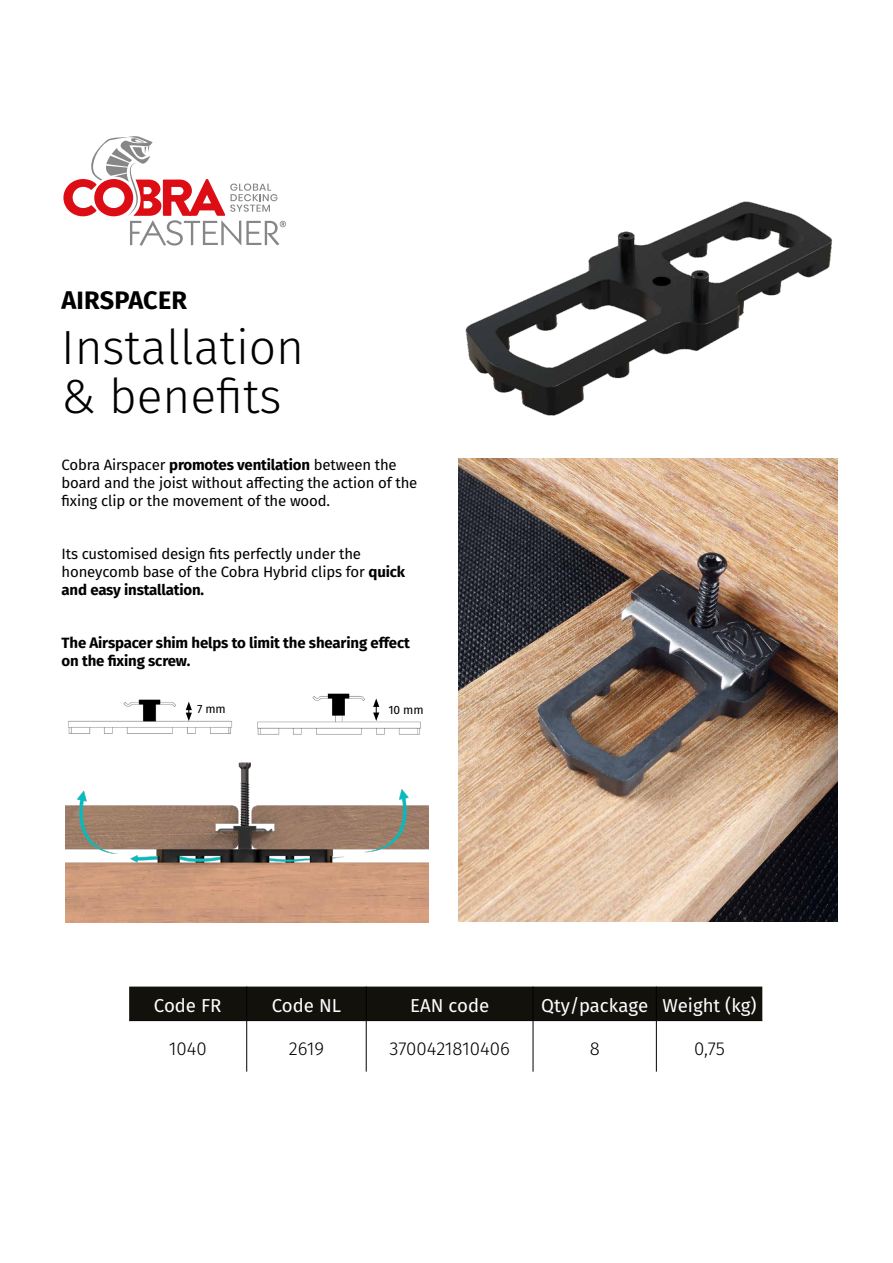
<style>
.page{position:relative;width:893px;height:1263px;background:#fff}
.page>*{position:absolute;margin:0;border:0;box-sizing:border-box;transform-origin:0 0}
.t1{font:300 48px/49.5px "Fira Sans";color:#000}
.t2{font:700 25.2px "Fira Sans";letter-spacing:.01em;color:#000}
.t3{font:18.75px "Fira Sans";color:#fff}
.t4{font:300 18.75px "Fira Sans";color:#000}
.t5{font:15px/18px "Fira Sans";letter-spacing:-.01em;color:#000}
.t6{font:700 15px/18px "Fira Sans";letter-spacing:-.01em;color:#000}
.t7{font:12px "Fira Sans";color:#000}
.s1{font-weight:700}
</style>
<div class="page">
<img style="left:458px;top:458px;width:380px;height:464px">
<img style="left:465px;top:201px;width:368px;height:215px">
<div style="left:129px;top:986px;width:633px;height:34px;background:#12110c"></div>
<hr style="left:246px;top:986px;width:1px;height:34px;background:#000">
<hr style="left:366px;top:986px;width:1px;height:34px;background:#000">
<hr style="left:533px;top:986px;width:1px;height:34px;background:#000">
<hr style="left:656px;top:986px;width:1px;height:34px;background:#000">
<hr style="left:129px;top:1020px;width:118px;height:1px;background:#000">
<hr style="left:247px;top:1020px;width:119px;height:1px;background:#000">
<hr style="left:246px;top:1021px;width:1px;height:50px;background:#000">
<hr style="left:366px;top:1020px;width:167px;height:1px;background:#000">
<hr style="left:366px;top:1021px;width:1px;height:50px;background:#000">
<hr style="left:533px;top:1020px;width:123px;height:1px;background:#000">
<hr style="left:533px;top:1021px;width:1px;height:50px;background:#000">
<hr style="left:656px;top:1020px;width:106px;height:1px;background:#000">
<hr style="left:656px;top:1021px;width:1px;height:50px;background:#000">
<img style="left:66px;top:762px;width:362px;height:161px">
<img style="left:257px;top:693px;width:164px;height:42px">
<img style="left:66px;top:699px;width:171px;height:65px">
<svg style="left:186px;top:702px;width:6px;height:19px"></svg>
<svg style="left:373px;top:698px;width:6px;height:23px"></svg>
<svg style="left:63px;top:136px;width:223px;height:110px"></svg>
<p class="t2" style="left:61px;top:279px;width:127px">AIRSPACER</p>
<p class="t1" style="left:61px;top:322px;width:244px">Installation &amp; benefits</p>
<p class="t5" style="left:62px;top:455px;width:357px">Cobra Airspacer <span class="s1">promotes ventilation</span> between the board and the joist without affecting the action of the fixing clip or the movement of the wood.</p>
<p class="t5" style="left:62px;top:544px;width:345px">Its customised design fits perfectly under the honeycomb base of the Cobra Hybrid clips for <span class="s1">quick and easy installation.</span></p>
<p class="t6" style="left:62px;top:633px;width:350px">The Airspacer shim helps to limit the shearing effect on the fixing screw.</p>
<p class="t7" style="left:197px;top:700px;width:30px">7 mm</p>
<p class="t7" style="left:389px;top:701px;width:36px">10 mm</p>
<p class="t3" style="left:154px;top:991px;width:69px">Code FR</p>
<p class="t3" style="left:272px;top:991px;width:71px">Code NL</p>
<p class="t3" style="left:410px;top:991px;width:81px">EAN code</p>
<p class="t3" style="left:541px;top:991px;width:109px">Qty/package</p>
<p class="t3" style="left:662px;top:991px;width:96px">Weight (kg)</p>
<p class="t4" style="left:169px;top:1035px;width:39px">1040</p>
<p class="t4" style="left:289px;top:1035px;width:37px">2619</p>
<p class="t4" style="left:389px;top:1035px;width:122px">3700421810406</p>
<p class="t4" style="left:590px;top:1035px;width:12px">8</p>
<p class="t4" style="left:694px;top:1035px;width:33px">0,75</p>
</div>
